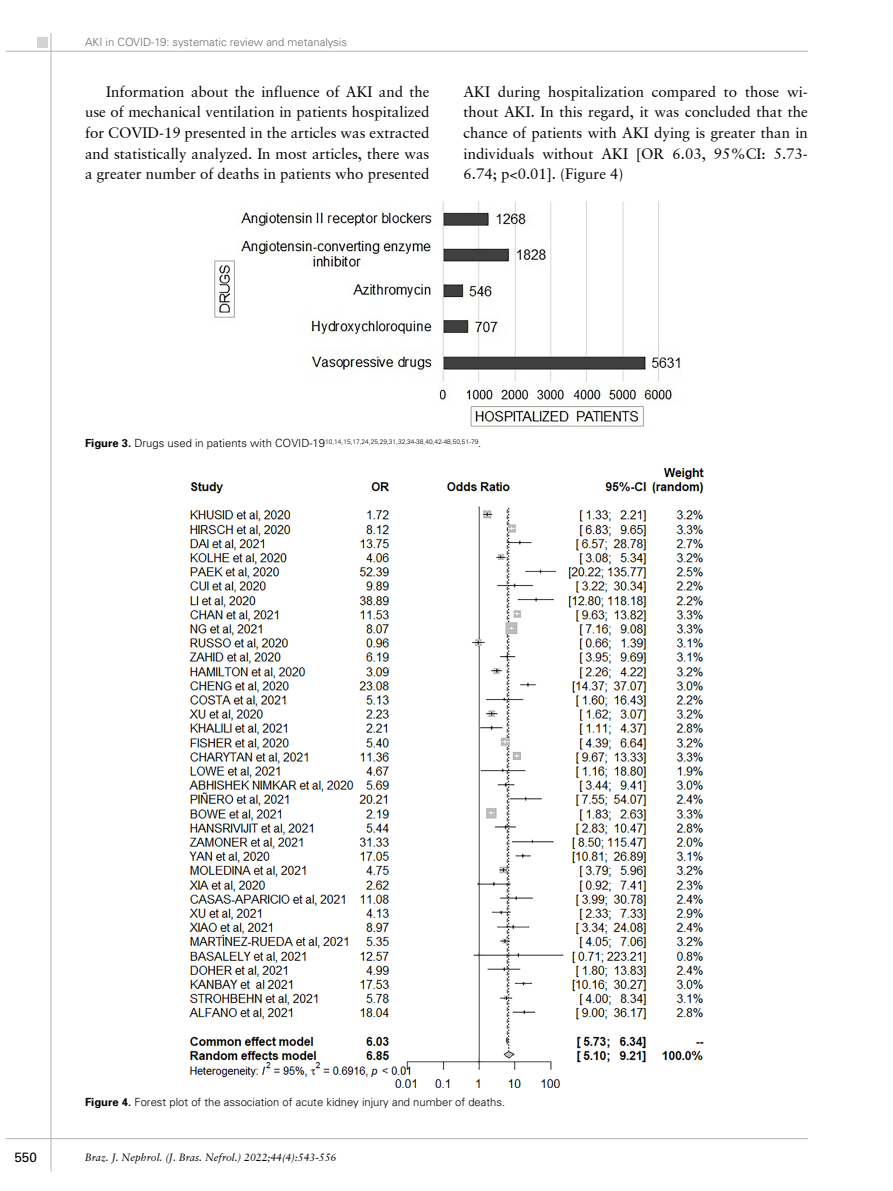
<style>
.page{position:relative;width:893px;height:1191px;background:#fff}
.page>*{position:absolute;margin:0;border:0;box-sizing:border-box;transform-origin:0 0}
.t1{font:15px/20.7px "Garamond Retrospective S Si";color:#000;text-align:justify}
.t2{font:13.5px "Univers LT Std";color:#000}
.t3{font:300 11.25px "Univers LT Std";color:#000}
.t4{font:300 11.25px "Univers LT Std";color:#6d6e71}
.t5{font:italic 10.5px "Garamond Retrospective S Si";color:#000}
.t6{font:300 6.6px "Univers LT Std";color:#000}
.s1{font-family:"Univers 65";font-weight:700;font-size:11.25px}
.s2{font-size:11.25px}
.s3{font-family:"Univers 65";font-weight:700}
</style>
<div class="page">
<div style="left:37px;top:37px;width:11px;height:11px;background:#d1d3d4"></div>
<hr style="left:51px;top:33px;width:1px;height:1138px;background:#b1b4b6">
<hr style="left:6px;top:1138px;width:802px;height:1px;background:#b1b4b6">
<hr style="left:6px;top:51px;width:802px;height:1px;background:#b1b4b6">
<img style="left:212px;top:201px;width:469px;height:226px">
<img style="left:190px;top:468px;width:513px;height:619px">
<p class="t4" style="left:85px;top:36px;width:263px">AKI in COVID-19: systematic review and metanalysis</p>
<p class="t1" style="left:85px;top:81px;width:346px;text-indent:21px">Information about the influence of AKI and the use of mechanical ventilation in patients hospitalized for COVID-19 presented in the articles was extracted and statistically analyzed. In most articles, there was a greater number of deaths in patients who presented</p>
<p class="t1" style="left:463px;top:81px;width:346px">AKI during hospitalization compared to those wi&shy;thout AKI. In this regard, it was concluded that the chance of patients with AKI dying is greater than in individuals without AKI [OR 6.03, 95%CI: 5.73- 6.74; p&lt;0.01]. (Figure 4)</p>
<p class="t6" style="left:85px;top:437px;width:398px"><span class="s1">Figure 3.</span> <span class="s2">Drugs used in patients with COVID-19</span>10,14,15,17,24,25,29,31,32,34-38,40,42-48,50,51-79<span class="s2">.</span></p>
<p class="t2" style="left:14px;top:1149px;width:24px">550</p>
<p class="t3" style="left:85px;top:1095px;width:422px"><span class="s3">Figure 4.</span> Forest plot of the association of acute kidney injury and number of deaths.</p>
<p class="t5" style="left:85px;top:1151px;width:253px">Braz. J. Nephrol. (J. Bras. Nefrol.) 2022;44(4):543-556</p>
</div>
